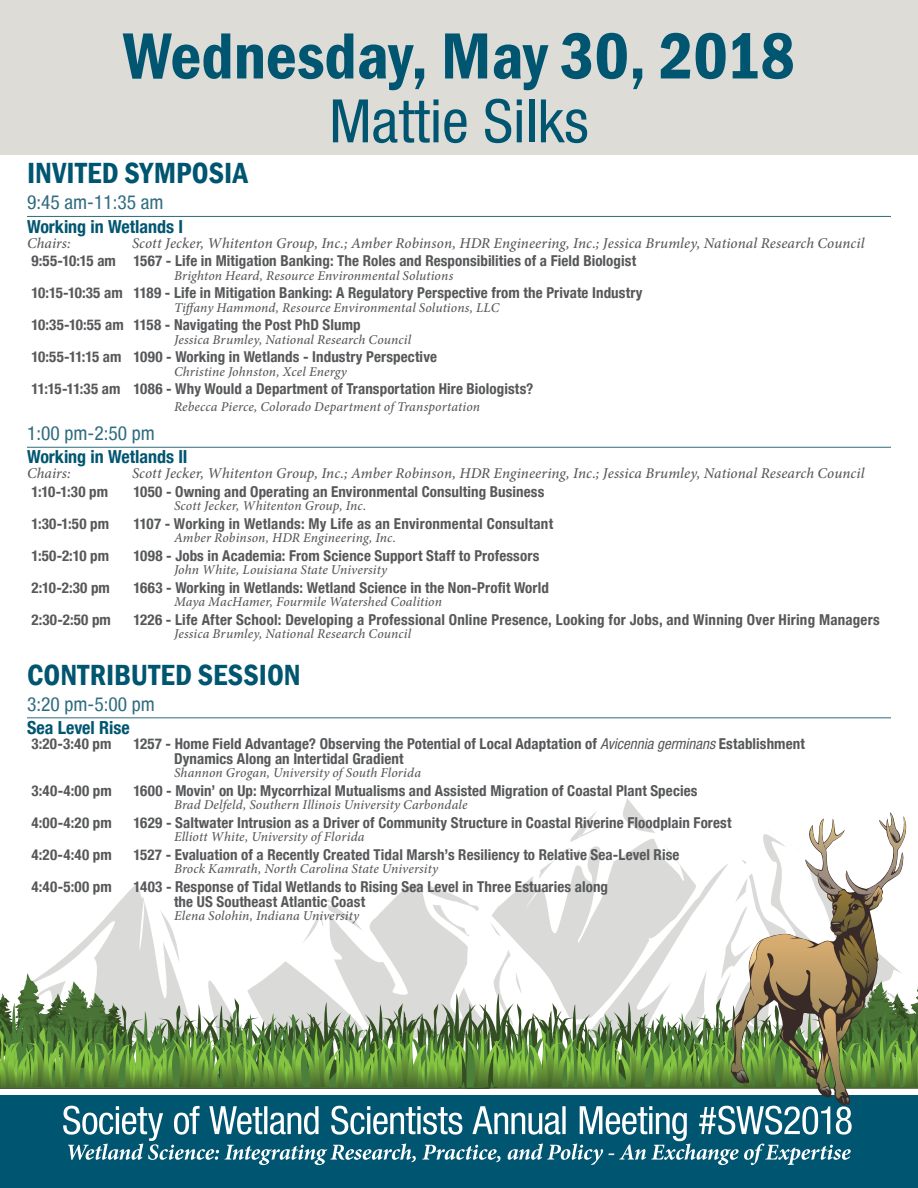
<style>
.page{position:relative;width:918px;height:1188px;background:#fff}
.page>*{position:absolute;margin:0;border:0;box-sizing:border-box;transform-origin:0 0}
.t1{font:600 condensed 67.5px "Franklin Gothic";color:#005570}
.t2{font:condensed 60px "Helvetica Neue LT";color:#005570}
.Symposia_Session{font:600 condensed 30px "Franklin Gothic";letter-spacing:.01em;color:#005570}
.time{font:condensed 19.5px "Helvetica Neue LT";color:#2f6b7f}
.track_title{font:700 condensed 18px "Helvetica Neue LT";color:#005570}
.Session_Titles{font:700 condensed 15px/15px "Helvetica Neue LT";letter-spacing:.01em;color:#57585a}
.moderator{font:italic 500 15px "Minion Pro";letter-spacing:.005em;color:#57585a}
.author{font:italic 500 13.5px "Minion Pro";letter-spacing:.01em;color:#57585a}
.s1{font-family:"Helvetica Neue LT Std";font-weight:400;font-style:italic}
</style>
<div class="page">
<div style="left:0;top:0;width:918px;height:154px;background:#dddcd7"></div>
<div style="left:0;top:1095px;width:918px;height:93px;background:#005570"></div>
<svg style="left:0;top:813px;width:918px;height:352px"></svg>
<hr style="left:27px;top:216px;width:864px;height:1px;background:#2f6b7f">
<hr style="left:27px;top:447px;width:864px;height:1px;background:#2f6b7f">
<hr style="left:27px;top:717px;width:864px;height:1px;background:#2f6b7f">
<p class="t1" style="left:123px;top:11px;width:673px">Wednesday, May 30, 2018</p>
<p class="t2" style="left:329px;top:86px;width:261px">Mattie Silks</p>
<p class="Symposia_Session" style="left:27px;top:153px;width:223px">INVITED SYMPOSIA</p>
<p class="time" style="left:27px;top:191px;width:138px">9:45 am-11:35 am</p>
<p class="track_title" style="left:27px;top:215px;width:158px">Working in Wetlands I</p>
<p class="moderator" style="left:27px;top:232px;width:45px">Chairs:</p>
<p class="moderator" style="left:132px;top:232px;width:734px">Scott Jecker, Whitenton Group, Inc.; Amber Robinson, HDR Engineering, Inc.; Jessica Brumley, National Research Council</p>
<p class="Session_Titles" style="left:32px;top:253px;width:606px">9:55-10:15 am 1567 - Life in Mitigation Banking: The Roles and Responsibilities of a Field Biologist</p>
<p class="author" style="left:174px;top:266px;width:281px">Brighton Heard, Resource Environmental Solutions</p>
<p class="Session_Titles" style="left:32px;top:285px;width:613px">10:15-10:35 am 1189 - Life in Mitigation Banking: A Regulatory Perspective from the Private Industry</p>
<p class="author" style="left:174px;top:298px;width:327px">Tiffany Hammond, Resource Environmental Solutions, LLC</p>
<p class="Session_Titles" style="left:32px;top:317px;width:331px">10:35-10:55 am 1158 - Navigating the Post PhD Slump</p>
<p class="author" style="left:174px;top:330px;width:239px">Jessica Brumley, National Research Council</p>
<p class="Session_Titles" style="left:32px;top:349px;width:407px">10:55-11:15 am 1090 - Working in Wetlands - Industry Perspective</p>
<p class="author" style="left:174px;top:362px;width:175px">Christine Johnston, Xcel Energy</p>
<p class="Session_Titles" style="left:32px;top:381px;width:503px">11:15-11:35 am 1086 - Why Would a Department of Transportation Hire Biologists?</p>
<p class="author" style="left:174px;top:397px;width:308px">Rebecca Pierce, Colorado Department of Transportation</p>
<p class="time" style="left:27px;top:422px;width:129px">1:00 pm-2:50 pm</p>
<p class="track_title" style="left:27px;top:446px;width:162px">Working in Wetlands II</p>
<p class="moderator" style="left:27px;top:463px;width:45px">Chairs:</p>
<p class="moderator" style="left:132px;top:463px;width:734px">Scott Jecker, Whitenton Group, Inc.; Amber Robinson, HDR Engineering, Inc.; Jessica Brumley, National Research Council</p>
<p class="Session_Titles" style="left:32px;top:484px;width:78px">1:10-1:30 pm</p>
<p class="Session_Titles" style="left:134px;top:484px;width:412px">1050 - Owning and Operating an Environmental Consulting Business</p>
<p class="author" style="left:174px;top:497px;width:194px">Scott Jecker, Whitenton Group, Inc.</p>
<p class="Session_Titles" style="left:32px;top:516px;width:79px">1:30-1:50 pm</p>
<p class="Session_Titles" style="left:134px;top:516px;width:421px">1107 - Working in Wetlands: My Life as an Environmental Consultant</p>
<p class="author" style="left:174px;top:529px;width:224px">Amber Robinson, HDR Engineering, Inc.</p>
<p class="Session_Titles" style="left:32px;top:548px;width:79px">1:50-2:10 pm</p>
<p class="Session_Titles" style="left:134px;top:548px;width:407px">1098 - Jobs in Academia: From Science Support Staff to Professors</p>
<p class="author" style="left:174px;top:561px;width:215px">John White, Louisiana State University</p>
<p class="Session_Titles" style="left:32px;top:580px;width:80px">2:10-2:30 pm</p>
<p class="Session_Titles" style="left:134px;top:580px;width:417px">1663 - Working in Wetlands: Wetland Science in the Non-Profit World</p>
<p class="author" style="left:174px;top:593px;width:269px">Maya MacHamer, Fourmile Watershed Coalition</p>
<p class="Session_Titles" style="left:32px;top:612px;width:81px">2:30-2:50 pm</p>
<p class="Session_Titles" style="left:134px;top:612px;width:748px">1226 - Life After School: Developing a Professional Online Presence, Looking for Jobs, and Winning Over Hiring Managers</p>
<p class="author" style="left:174px;top:625px;width:239px">Jessica Brumley, National Research Council</p>
<p class="Symposia_Session" style="left:27px;top:655px;width:275px">CONTRIBUTED SESSION</p>
<p class="time" style="left:27px;top:693px;width:129px">3:20 pm-5:00 pm</p>
<p class="track_title" style="left:27px;top:717px;width:104px">Sea Level Rise</p>
<p class="Session_Titles" style="left:32px;top:736px;width:82px">3:20-3:40 pm</p>
<p class="Session_Titles" style="left:174px;top:736px;width:632px;text-indent:-40px">1257 - Home Field Advantage? Observing the Potential of Local Adaptation of <span class="s1">Avicennia germinans</span> Establishment<br>Dynamics Along an Intertidal Gradient</p>
<p class="author" style="left:174px;top:764px;width:249px">Shannon Grogan, University of South Florida</p>
<p class="Session_Titles" style="left:32px;top:783px;width:82px">3:40-4:00 pm</p>
<p class="Session_Titles" style="left:134px;top:783px;width:565px">1600 - Movin’ on Up: Mycorrhizal Mutualisms and Assisted Migration of Coastal Plant Species</p>
<p class="author" style="left:174px;top:796px;width:295px">Brad Delfeld, Southern Illinois University Carbondale</p>
<p class="Session_Titles" style="left:32px;top:815px;width:82px">4:00-4:20 pm</p>
<p class="Session_Titles" style="left:134px;top:815px;width:600px">1629 - Saltwater Intrusion as a Driver of Community Structure in Coastal Riverine Floodplain Forest</p>
<p class="author" style="left:174px;top:828px;width:192px">Elliott White, University of Florida</p>
<p class="Session_Titles" style="left:32px;top:847px;width:82px">4:20-4:40 pm</p>
<p class="Session_Titles" style="left:134px;top:847px;width:547px">1527 - Evaluation of a Recently Created Tidal Marsh’s Resiliency to Relative Sea-Level Rise</p>
<p class="author" style="left:174px;top:860px;width:266px">Brock Kamrath, North Carolina State University</p>
<p class="Session_Titles" style="left:32px;top:879px;width:82px">4:40-5:00 pm</p>
<p class="Session_Titles" style="left:174px;top:879px;width:436px;text-indent:-40px">1403 - Response of Tidal Wetlands to Rising Sea Level in Three Estuaries along the US Southeast Atlantic Coast</p>
<p class="author" style="left:174px;top:907px;width:187px">Elena Solohin, Indiana University</p>
</div>
